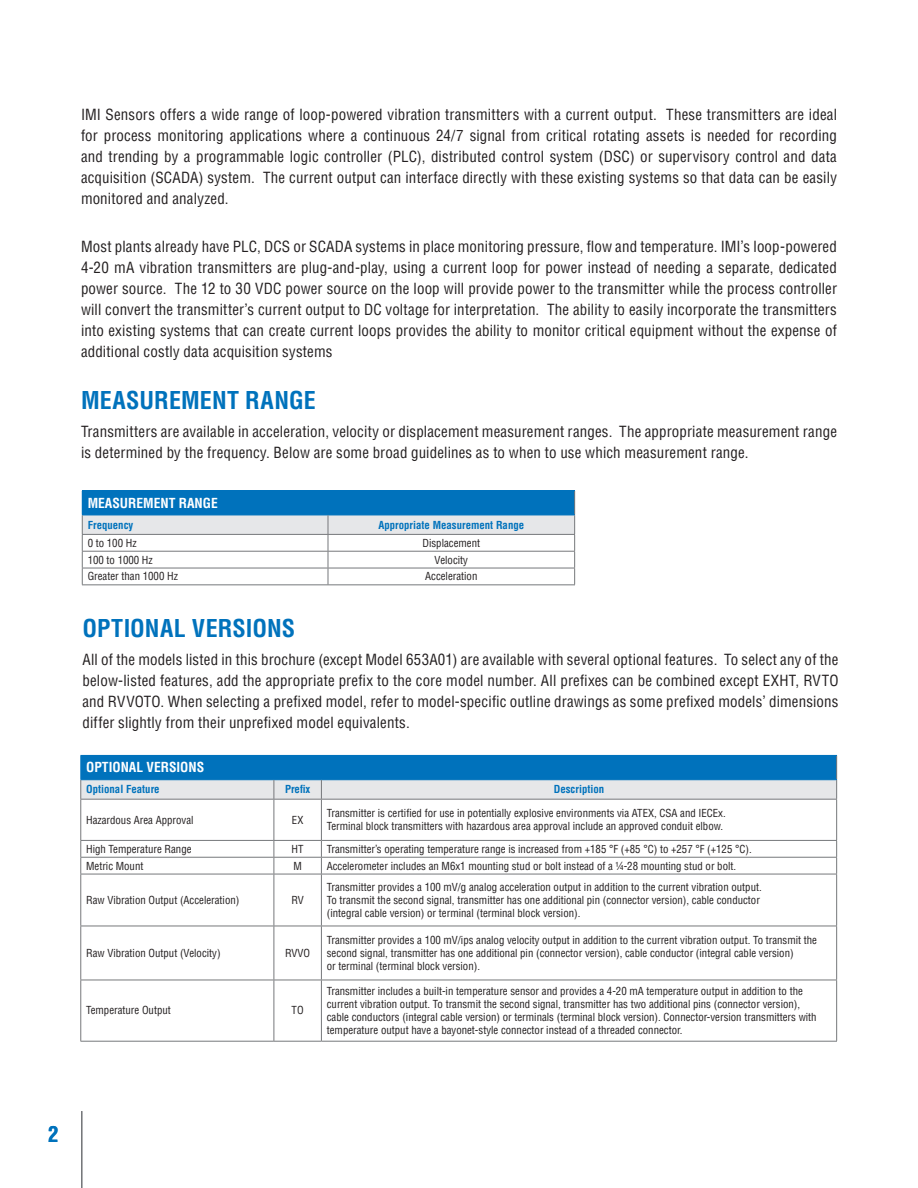
<style>
.page{position:relative;width:918px;height:1188px;background:#fff}
.page>*{position:absolute;margin:0;border:0;box-sizing:border-box;transform-origin:0 0}
.v{font:700 condensed 24px "Helvetica LT Pro";letter-spacing:.005em;color:#0072bc}
.t1{font:700 condensed 21px "Helvetica LT Pro";color:#0072bc}
.Body_copy{font:condensed 15px/21px "Helvetica LT Pro";letter-spacing:.01em;color:#231f20;text-align:justify}
.TABLE_-_Header{font:700 condensed 13.5px "Helvetica LT Pro";color:#fff}
.TABLE_-_Body{font:condensed 10.8px/12.9px "Helvetica LT Pro";color:#231f20}
.TABLE_-_Spec_Group_T{font:700 condensed 10.8px "Helvetica LT Pro";color:#0072bc}
</style>
<div class="page">
<hr style="left:81px;top:1111px;width:1px;height:77px;background:#76787b">
<hr style="left:82px;top:490px;width:246px;height:1px;background:#0072bc">
<hr style="left:328px;top:490px;width:247px;height:1px;background:#0072bc">
<hr style="left:82px;top:585px;width:246px;height:1px;background:#76787b">
<svg style="left:82px;top:491px;width:493px;height:94px"></svg>
<hr style="left:328px;top:585px;width:247px;height:1px;background:#76787b">
<hr style="left:80px;top:755px;width:194px;height:1px;background:#0072bc">
<hr style="left:274px;top:755px;width:47px;height:1px;background:#0072bc">
<hr style="left:321px;top:755px;width:516px;height:1px;background:#0072bc">
<svg style="left:80px;top:756px;width:757px;height:43px;background:#63a4ce"></svg>
<hr style="left:80px;top:799px;width:194px;height:1px;background:#76787b">
<hr style="left:274px;top:799px;width:47px;height:1px;background:#76787b">
<hr style="left:321px;top:799px;width:516px;height:1px;background:#76787b">
<hr style="left:80px;top:800px;width:1px;height:40px;background:#76787b">
<hr style="left:274px;top:800px;width:1px;height:40px;background:#76787b">
<hr style="left:836px;top:800px;width:1px;height:40px;background:#76787b">
<hr style="left:80px;top:840px;width:194px;height:1px;background:#76787b">
<hr style="left:80px;top:857px;width:194px;height:1px;background:#76787b">
<hr style="left:321px;top:800px;width:1px;height:40px;background:#76787b">
<hr style="left:274px;top:840px;width:47px;height:1px;background:#76787b">
<hr style="left:274px;top:857px;width:47px;height:1px;background:#76787b">
<hr style="left:321px;top:840px;width:516px;height:1px;background:#76787b">
<hr style="left:321px;top:857px;width:516px;height:1px;background:#76787b">
<svg style="left:80px;top:841px;width:1px;height:33px"></svg>
<svg style="left:274px;top:841px;width:1px;height:33px"></svg>
<svg style="left:836px;top:841px;width:1px;height:33px"></svg>
<hr style="left:80px;top:874px;width:194px;height:1px;background:#76787b">
<svg style="left:321px;top:841px;width:1px;height:33px"></svg>
<hr style="left:274px;top:874px;width:47px;height:1px;background:#76787b">
<hr style="left:321px;top:874px;width:516px;height:1px;background:#76787b">
<hr style="left:80px;top:874px;width:1px;height:52px;background:#76787b">
<hr style="left:274px;top:874px;width:1px;height:52px;background:#76787b">
<hr style="left:836px;top:874px;width:1px;height:52px;background:#76787b">
<hr style="left:80px;top:926px;width:194px;height:1px;background:#76787b">
<hr style="left:321px;top:874px;width:1px;height:52px;background:#76787b">
<hr style="left:274px;top:926px;width:47px;height:1px;background:#76787b">
<hr style="left:321px;top:926px;width:516px;height:1px;background:#76787b">
<hr style="left:80px;top:926px;width:1px;height:54px;background:#76787b">
<hr style="left:274px;top:926px;width:1px;height:54px;background:#76787b">
<hr style="left:836px;top:926px;width:1px;height:54px;background:#76787b">
<hr style="left:80px;top:980px;width:194px;height:1px;background:#76787b">
<hr style="left:321px;top:926px;width:1px;height:54px;background:#76787b">
<hr style="left:274px;top:980px;width:47px;height:1px;background:#76787b">
<hr style="left:321px;top:980px;width:516px;height:1px;background:#76787b">
<hr style="left:80px;top:980px;width:1px;height:61px;background:#76787b">
<hr style="left:274px;top:980px;width:1px;height:61px;background:#76787b">
<hr style="left:836px;top:980px;width:1px;height:61px;background:#76787b">
<hr style="left:321px;top:980px;width:1px;height:61px;background:#76787b">
<hr style="left:80px;top:1041px;width:194px;height:1px;background:#76787b">
<hr style="left:274px;top:1041px;width:47px;height:1px;background:#76787b">
<hr style="left:321px;top:1041px;width:516px;height:1px;background:#76787b">
<p class="Body_copy" style="left:81px;top:104px;width:758px">IMI Sensors offers a wide range of loop-powered vibration transmitters with a current output. These transmitters are ideal for process monitoring applications where a continuous 24/7 signal from critical rotating assets is needed for recording and trending by a programmable logic controller (PLC), distributed control system (DSC) or supervisory control and data acquisition (SCADA) system. The current output can interface directly with these existing systems so that data can be easily monitored and analyzed.</p>
<p class="Body_copy" style="left:81px;top:236px;width:758px">Most plants already have PLC, DCS or SCADA systems in place monitoring pressure, flow and temperature. IMI’s loop-powered 4-20 mA vibration transmitters are plug-and-play, using a current loop for power instead of needing a separate, dedicated power source. The 12 to 30 VDC power source on the loop will provide power to the transmitter while the process controller will convert the transmitter’s current output to DC voltage for interpretation. The ability to easily incorporate the transmitters into existing systems that can create current loops provides the ability to monitor critical equipment without the expense of additional costly data acquisition systems</p>
<p class="v" style="left:81px;top:384px;width:236px">MEASUREMENT RANGE</p>
<p class="Body_copy" style="left:81px;top:420px;width:758px">Transmitters are available in acceleration, velocity or displacement measurement ranges. The appropriate measurement range is determined by the frequency. Below are some broad guidelines as to when to use which measurement range.</p>
<p class="TABLE_-_Header" style="left:88px;top:494px;width:132px">MEASUREMENT RANGE</p>
<p class="TABLE_-_Spec_Group_T" style="left:88px;top:517px;width:47px">Frequency</p>
<p class="TABLE_-_Spec_Group_T" style="left:378px;top:517px;width:147px">Appropriate Measurement Range</p>
<p class="TABLE_-_Body" style="left:88px;top:536px;width:50px">0 to 100 Hz</p>
<p class="TABLE_-_Body" style="left:423px;top:536px;width:59px">Displacement</p>
<p class="TABLE_-_Body" style="left:88px;top:553px;width:67px">100 to 1000 Hz</p>
<p class="TABLE_-_Body" style="left:435px;top:553px;width:35px">Velocity</p>
<p class="TABLE_-_Body" style="left:88px;top:570px;width:92px">Greater than 1000 Hz</p>
<p class="TABLE_-_Body" style="left:425px;top:570px;width:54px">Acceleration</p>
<p class="v" style="left:82px;top:612px;width:214px">OPTIONAL VERSIONS</p>
<p class="Body_copy" style="left:82px;top:649px;width:758px">All of the models listed in this brochure (except Model 653A01) are available with several optional features. To select any of the below-listed features, add the appropriate prefix to the core model number. All prefixes can be combined except EXHT, RVTO and RVVOTO. When selecting a prefixed model, refer to model-specific outline drawings as some prefixed models’ dimensions differ slightly from their unprefixed model equivalents.</p>
<p class="TABLE_-_Header" style="left:86px;top:759px;width:120px">OPTIONAL VERSIONS</p>
<p class="TABLE_-_Spec_Group_T" style="left:86px;top:782px;width:75px">Optional Feature</p>
<p class="TABLE_-_Spec_Group_T" style="left:285px;top:782px;width:27px">Prefix</p>
<p class="TABLE_-_Spec_Group_T" style="left:554px;top:782px;width:52px">Description</p>
<p class="TABLE_-_Body" style="left:86px;top:813px;width:109px">Hazardous Area Approval</p>
<p class="TABLE_-_Body" style="left:292px;top:813px;width:13px">EX</p>
<p class="TABLE_-_Body" style="left:327px;top:807px;width:401px">Transmitter is certified for use in potentially explosive environments via ATEX, CSA and IECEx.<br>Terminal block transmitters with hazardous area approval include an approved conduit elbow.</p>
<p class="TABLE_-_Body" style="left:86px;top:842px;width:107px">High Temperature Range</p>
<p class="TABLE_-_Body" style="left:292px;top:842px;width:13px">HT</p>
<p class="TABLE_-_Body" style="left:327px;top:842px;width:426px">Transmitter’s operating temperature range is increased from +185 °F (+85 °C) to +257 °F (+125 °C).</p>
<p class="TABLE_-_Body" style="left:86px;top:859px;width:59px">Metric Mount</p>
<p class="TABLE_-_Body" style="left:293px;top:859px;width:10px">M</p>
<p class="TABLE_-_Body" style="left:327px;top:859px;width:411px">Accelerometer includes an M6x1 mounting stud or bolt instead of a ¼-28 mounting stud or bolt.</p>
<p class="TABLE_-_Body" style="left:86px;top:893px;width:155px">Raw Vibration Output (Acceleration)</p>
<p class="TABLE_-_Body" style="left:291px;top:893px;width:14px">RV</p>
<p class="TABLE_-_Body" style="left:327px;top:880px;width:436px">Transmitter provides a 100 mV/g analog acceleration output in addition to the current vibration output.<br>To transmit the second signal, transmitter has one additional pin (connector version), cable conductor (integral cable version) or terminal (terminal block version).</p>
<p class="TABLE_-_Body" style="left:86px;top:946px;width:136px">Raw Vibration Output (Velocity)</p>
<p class="TABLE_-_Body" style="left:285px;top:946px;width:27px">RVVO</p>
<p class="TABLE_-_Body" style="left:86px;top:1004px;width:86px">Temperature Output</p>
<p class="TABLE_-_Body" style="left:292px;top:1004px;width:13px">TO</p>
<p class="TABLE_-_Body" style="left:327px;top:933px;width:492px">Transmitter provides a 100 mV/ips analog velocity output in addition to the current vibration output. To transmit the second signal, transmitter has one additional pin (connector version), cable conductor (integral cable version)<br>or terminal (terminal block version).</p>
<p class="TABLE_-_Body" style="left:327px;top:985px;width:491px">Transmitter includes a built-in temperature sensor and provides a 4-20 mA temperature output in addition to the current vibration output. To transmit the second signal, transmitter has two additional pins (connector version), cable conductors (integral cable version) or terminals (terminal block version). Connector-version transmitters with temperature output have a bayonet-style connector instead of a threaded connector.</p>
<h2 class="t1" style="left:48px;top:1120px;width:12px">2</h2>
</div>
